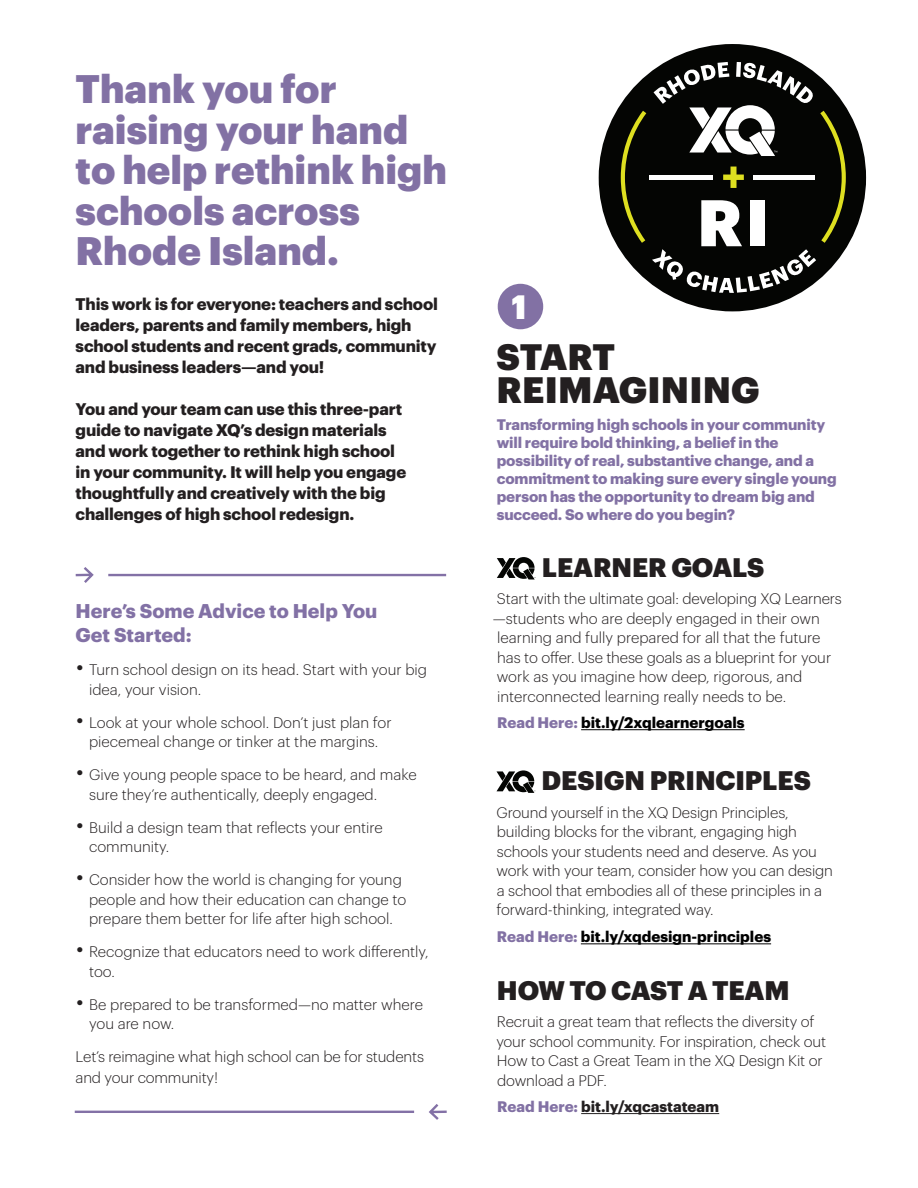
<style>
.page{position:relative;width:918px;height:1188px;background:#fff}
.page>*{position:absolute;margin:0;border:0;box-sizing:border-box;transform-origin:0 0}
.t1{font:900 39px/40.5px "Graphik";color:#8271a4}
.t2{font:900 36px/33px "Graphik";letter-spacing:.005em;color:#231f20}
.t3{font:900 33px "Graphik";color:#fff}
.t4{font:900 26.25px "Graphik";letter-spacing:-.005em;color:#231f20}
.t5{font:700 19.5px/24px "Graphik";color:#8271a5}
.t6{font:700 16.5px/21px "Graphik";letter-spacing:-.01em;color:#231f20}
.t7{font:300 15px/19.5px "Graphik";letter-spacing:-.005em;color:#231f20}
.t8{font:700 15px/18px "Graphik";letter-spacing:-.01em;color:#8271a4}
.t9{font:700 15px "Graphik";color:#000}
.t10{font:700 15px "Graphik";color:#231f20}
.s1{font-size:24px}
.s2{color:#8271a4}
</style>
<div class="page">
<svg style="left:75px;top:567px;width:19px;height:16px"></svg>
<hr style="left:108px;top:574px;width:338px;height:2px;background:#8371a6">
<svg style="left:429px;top:1104px;width:18px;height:16px"></svg>
<hr style="left:75px;top:1111px;width:339px;height:2px;background:#8371a6">
<div style="left:498px;top:284px;width:45px;height:45px;background:#8271a4;border-radius:50%"></div>
<svg style="left:497px;top:557px;width:39px;height:23px"></svg>
<hr style="left:581px;top:729px;width:164px;height:1px;background:#000">
<svg style="left:497px;top:770px;width:38px;height:23px"></svg>
<hr style="left:581px;top:943px;width:190px;height:1px;background:#000">
<hr style="left:581px;top:1113px;width:138px;height:1px;background:#231f20">
<div style="left:599px;top:44px;width:267px;height:267px;background:#040503;border-radius:50%"></div>
<div style="left:649px;top:175px;width:64px;height:5px;background:#fff"></div>
<svg style="left:621px;top:111px;width:25px;height:132px"></svg>
<svg style="left:652px;top:62px;width:194px;height:231px"></svg>
<p class="t1" style="left:76px;top:65px;width:373px">Thank you for raising your hand to help rethink high schools across<br>Rhode Island.</p>
<p class="t6" style="left:76px;top:292px;width:364px">This work is for everyone: teachers and school leaders, parents and family members, high school students and recent grads, community and business leaders—and you!</p>
<p class="t6" style="left:76px;top:397px;width:332px">You and your team can use this three-part guide to navigate XQ’s design materials and work together to rethink high school in your community. It will help you engage thoughtfully and creatively with the big challenges of high school redesign.</p>
<p class="t5" style="left:76px;top:597px;width:303px">Here’s Some Advice to Help You<br>Get Started:</p>
<p class="t7" style="left:89px;top:659px;width:339px;text-indent:-13px"><span class="s1">•</span> Turn school design on its head. Start with your big idea, your vision.</p>
<p class="t7" style="left:76px;top:712px;width:317px;text-align:center"><span class="s1">•</span> Look at your whole school. Don’t just plan for piecemeal change or tinker at the margins.</p>
<p class="t7" style="left:89px;top:764px;width:329px;text-indent:-13px"><span class="s1">•</span> Give young people space to be heard, and make sure they’re authentically, deeply engaged.</p>
<p class="t7" style="left:89px;top:817px;width:295px;text-indent:-13px"><span class="s1">•</span> Build a design team that reflects your entire community.</p>
<p class="t7" style="left:89px;top:869px;width:319px;text-indent:-13px"><span class="s1">•</span> Consider how the world is changing for young people and how their education can change to prepare them better for life after high school.</p>
<p class="t7" style="left:89px;top:941px;width:341px;text-indent:-13px"><span class="s1">•</span> Recognize that educators need to work differently, too.</p>
<p class="t7" style="left:89px;top:994px;width:336px;text-indent:-13px"><span class="s1">•</span> Be prepared to be transformed—no matter where you are now.</p>
<p class="t7" style="left:76px;top:1045px;width:350px;line-height:21px">Let’s reimagine what high school can be for students and your community!</p>
<p class="t3" style="left:511px;top:281px;width:17px">1</p>
<p class="t2" style="left:497px;top:337px;width:265px">START<br>REIMAGINING</p>
<p class="t8" style="left:497px;top:414px;width:341px">Transforming high schools in your community will require bold thinking, a belief in the possibility of real, substantive change, and a commitment to making sure every single young person has the opportunity to dream big and succeed. So where do you begin?</p>
<p class="t4" style="left:542px;top:547px;width:224px">LEARNER GOALS</p>
<p class="t7" style="left:493px;top:588px;width:351px">Start with the ultimate goal: developing XQ Learners —students who are deeply engaged in their own learning and fully prepared for all that the future has to offer. Use these goals as a blueprint for your work as you imagine how deep, rigorous, and interconnected learning really needs to be.</p>
<p class="t9" style="left:497px;top:711px;width:249px"><span class="s2">Read Here:</span> bit.ly/2xqlearnergoals</p>
<p class="t4" style="left:542px;top:760px;width:271px">DESIGN PRINCIPLES</p>
<p class="t7" style="left:497px;top:802px;width:338px">Ground yourself in the XQ Design Principles, building blocks for the vibrant, engaging high schools your students need and deserve. As you work with your team, consider how you can design a school that embodies all of these principles in a forward-thinking, integrated way.</p>
<p class="t9" style="left:497px;top:925px;width:276px"><span class="s2">Read Here:</span> bit.ly/xqdesign-principles</p>
<p class="t4" style="left:497px;top:970px;width:294px">HOW TO CAST A TEAM</p>
<p class="t7" style="left:496px;top:1011px;width:331px">Recruit a great team that reflects the diversity of your school community. For inspiration, check out How to Cast a Great Team in the XQ Design Kit or download a PDF.</p>
<p class="t10" style="left:497px;top:1095px;width:223px"><span class="s2">Read Here:</span> bit.ly/xqcastateam</p>
</div>
